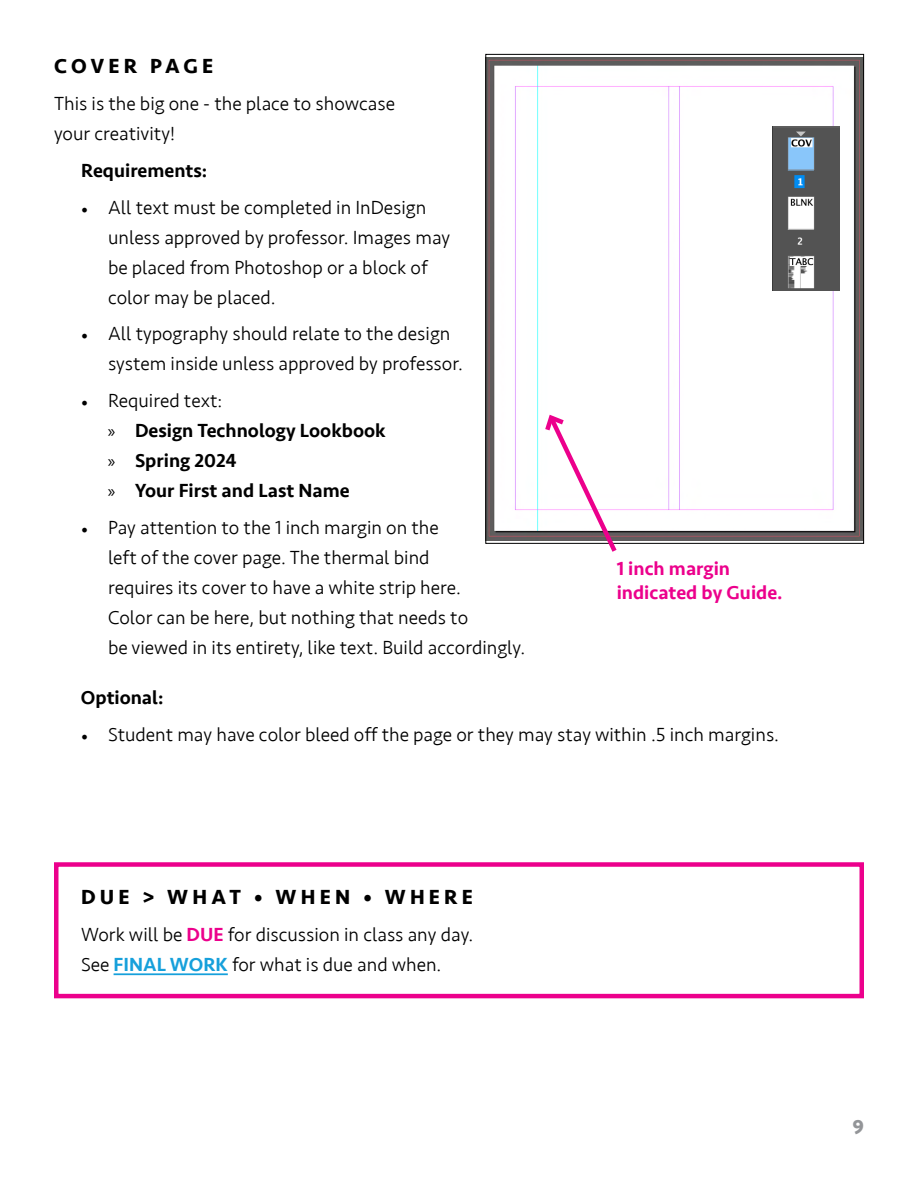
<style>
.page{position:relative;width:918px;height:1188px;background:#fff}
.page>*{position:absolute;margin:0;border:0;box-sizing:border-box;transform-origin:0 0}
.t1{font:700 21px "Seravek";letter-spacing:.2em;color:#000}
.t2{font:700 21px "Seravek";color:#939598}
.t3{font:300 19.5px/30px "Seravek";color:#000}
.t4{font:500 19.5px/30px "Seravek";color:#000}
.t5{font:500 19.5px/24px "Seravek";color:#ec008c}
.s1{font-family:"Minion Pro";font-weight:400;font-size:18px}
.s2{font-weight:300}
.s3{font-family:"Myriad Pro";font-weight:400;font-size:18px}
.s4{font-weight:500;color:#ec008c}
.s5{font-weight:500;color:#16a0db}
</style>
<div class="page">
<div style="left:54px;top:862px;width:810px;height:136px;border:4px solid #ec008c"></div>
<hr style="left:114px;top:973px;width:114px;height:2px;background:#16a0db">
<img style="left:487px;top:58px;width:375px;height:482px">
<img style="left:773px;top:127px;width:67px;height:164px">
<svg style="left:542px;top:412px;width:79px;height:140px"></svg>
<p class="t1" style="left:54px;top:50px;width:161px">COVER PAGE</p>
<p class="t3" style="left:54px;top:89px;width:343px">This is the big one - the place to showcase your creativity!</p>
<p class="t4" style="left:81px;top:156px;width:128px">Requirements:</p>
<p class="t3" style="left:108px;top:193px;width:344px;text-indent:-27px"><span class="s1">•</span> All text must be completed in InDesign unless approved by professor. Images may be placed from Photoshop or a block of color may be placed.</p>
<p class="t3" style="left:108px;top:319px;width:356px;text-indent:-27px"><span class="s1">•</span> All typography should relate to the design system inside unless approved by professor.</p>
<p class="t4" style="left:108px;top:386px;width:279px;text-indent:-27px"><span class="s1">•</span> <span class="s2">Required text:<br></span><span class="s3">»</span> Design Technology Lookbook <span class="s3">»</span> Spring 2024<br><span class="s3">»</span> Your First and Last Name</p>
<p class="t3" style="left:108px;top:513px;width:419px;text-indent:-27px"><span class="s1">•</span> Pay attention to the 1 inch margin on the<br>left of the cover page. The thermal bind<br>requires its cover to have a white strip here.<br>Color can be here, but nothing that needs to<br>be viewed in its entirety, like text. Build accordingly.</p>
<p class="t4" style="left:81px;top:683px;width:84px">Optional:</p>
<p class="t3" style="left:81px;top:720px;width:700px"><span class="s1">•</span> Student may have color bleed off the page or they may stay within .5 inch margins.</p>
<p class="t5" style="left:617px;top:557px;width:168px">1 inch margin indicated by Guide.</p>
<p class="t1" style="left:81px;top:881px;width:394px">DUE &gt; WHAT • WHEN • WHERE</p>
<p class="t3" style="left:81px;top:920px;width:394px">Work will be <span class="s4">DUE</span> for discussion in class any day.<br>See <span class="s5">FINAL WORK</span> for what is due and when.</p>
<p class="t2" style="left:852px;top:1110px;width:13px">9</p>
</div>
